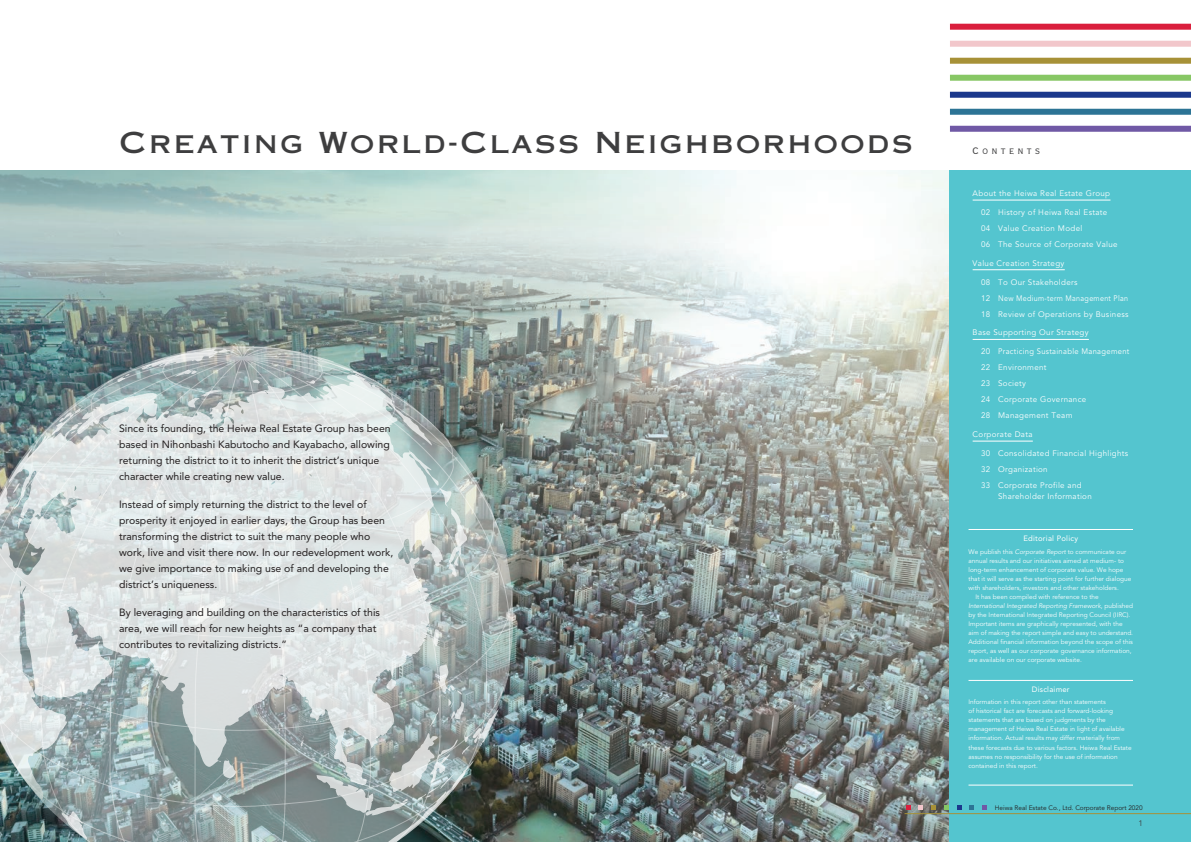
<style>
.page{position:relative;width:1191px;height:842px;background:#fff}
.page>*{position:absolute;margin:0;border:0;box-sizing:border-box;transform-origin:0 0}
.t1{font:29px "Copperplate Gothic Std 31 AB";letter-spacing:.08em;color:#3e3e3f}
.t2{font:12.5px "Copperplate Gothic Std 29 BC";letter-spacing:.25em;color:#3e3e3f}
.t3{font:10.5px/16px "Avenir LT Std";color:#231f20}
.t4{font:8px/16px "Avenir LT Std";letter-spacing:.04em;color:#fff}
.t5{font:8px "Avenir LT Std";color:#3e3e3f}
.t6{font:7.7px "Avenir LT Std";letter-spacing:.03em;color:#fff}
.t7{font:6.5px/9px "Avenir LT Std";color:#fff}
.t8{font:italic 6.5px "Avenir LT Std";color:#fff}
.t9{font:6.5px "Avenir LT Std";color:#231f20}
.s1{font-style:italic}
.s2{font-style:normal}
</style>
<div class="page">
<img style="left:0;top:170px;width:950px;height:672px">
<div style="left:950px;top:170px;width:241px;height:672px;background:#54c5cf"></div>
<svg style="left:0;top:345px;width:513px;height:497px;background:#b4bebe"></svg>
<svg style="left:906px;top:805px;width:4px;height:5px"></svg>
<svg style="left:918px;top:805px;width:5px;height:5px"></svg>
<svg style="left:931px;top:805px;width:4px;height:5px"></svg>
<svg style="left:944px;top:805px;width:4px;height:5px"></svg>
<svg style="left:957px;top:805px;width:4px;height:5px"></svg>
<svg style="left:969px;top:805px;width:5px;height:5px"></svg>
<svg style="left:982px;top:805px;width:4px;height:5px"></svg>
<img style="left:0;top:768px;width:74px;height:74px">
<hr style="left:972px;top:200px;width:138px;height:1px;background:#fff">
<hr style="left:972px;top:269px;width:92px;height:1px;background:#fff">
<hr style="left:972px;top:339px;width:116px;height:1px;background:#fff">
<hr style="left:972px;top:441px;width:60px;height:1px;background:#fff">
<hr style="left:968px;top:529px;width:165px;height:1px;background:#fff">
<hr style="left:968px;top:785px;width:165px;height:1px;background:#fff">
<hr style="left:968px;top:680px;width:165px;height:1px;background:#fff">
<div style="left:950px;top:24px;width:241px;height:6px;background:#da1f3d"></div>
<div style="left:950px;top:41px;width:241px;height:6px;background:#f2c7cb"></div>
<div style="left:950px;top:58px;width:241px;height:6px;background:#a79137"></div>
<div style="left:950px;top:75px;width:241px;height:6px;background:#87c765"></div>
<div style="left:950px;top:92px;width:241px;height:6px;background:#1b388c"></div>
<div style="left:950px;top:109px;width:241px;height:6px;background:#2c7495"></div>
<div style="left:950px;top:126px;width:241px;height:6px;background:#7059a5"></div>
<hr style="left:904px;top:813px;width:287px;height:1px;background:#a79137">
<h1 class="t1" style="left:119px;top:125px;width:795px">Creating World-Class Neighborhoods</h1>
<h3 class="t3" style="left:119px;top:420px;width:273px">Since its founding, the Heiwa Real Estate Group has been based in Nihonbashi Kabutocho and Kayabacho, allowing returning the district to it to inherit the district’s unique character while creating new value.</h3>
<p class="t3" style="left:119px;top:497px;width:276px">Instead of simply returning the district to the level of prosperity it enjoyed in earlier days, the Group has been transforming the district to suit the many people who work, live and visit there now. In our redevelopment work, we give importance to making use of and developing the district’s uniqueness.</p>
<h3 class="t3" style="left:119px;top:604px;width:262px">By leveraging and building on the characteristics of this area, we will reach for new heights as “a company that contributes to revitalizing districts.”</h3>
<h2 class="t2" style="left:972px;top:144px;width:69px">Contents</h2>
<p class="t4" style="left:972px;top:186px;width:139px">About the Heiwa Real Estate Group</p>
<p class="t4" style="left:981px;top:204px;width:138px">02 History of Heiwa Real Estate<br>04 Value Creation Model<br>06 The Source of Corporate Value</p>
<p class="t4" style="left:972px;top:255px;width:93px">Value Creation Strategy</p>
<p class="t4" style="left:981px;top:274px;width:149px">08 To Our Stakeholders<br>12 New Medium-term Management Plan<br>18 Review of Operations by Business</p>
<p class="t4" style="left:972px;top:325px;width:117px">Base Supporting Our Strategy</p>
<p class="t4" style="left:981px;top:344px;width:150px">20 Practicing Sustainable Management<br>22 Environment<br>23 Society<br>24 Corporate Governance<br>28 Management Team</p>
<p class="t4" style="left:972px;top:427px;width:61px">Corporate Data</p>
<p class="t4" style="left:981px;top:445px;width:149px">30 Consolidated Financial Highlights<br>32 Organization<br>33 Corporate Profile and</p>
<p class="t4" style="left:998px;top:488px;width:95px">Shareholder Information</p>
<p class="t6" style="left:1023px;top:534px;width:56px">Editorial Policy</p>
<p class="t7" style="left:968px;top:547px;width:159px">We publish this <span class="s1">Corporate Report</span> to communicate our</p>
<p class="t7" style="left:968px;top:556px;width:157px">annual results and our initiatives aimed at medium- to</p>
<p class="t7" style="left:968px;top:565px;width:156px">long-term enhancement of corporate value. We hope</p>
<p class="t7" style="left:968px;top:574px;width:164px">that it will serve as the starting point for further dialogue</p>
<p class="t7" style="left:968px;top:583px;width:152px">with shareholders, investors and other stakeholders.</p>
<p class="t7" style="left:975px;top:592px;width:125px">It has been compiled with reference to the</p>
<p class="t8" style="left:968px;top:602px;width:166px">International Integrated Reporting Framework<span class="s2">, published</span></p>
<p class="t7" style="left:968px;top:610px;width:163px">by the International Integrated Reporting Council (IIRC).</p>
<p class="t7" style="left:968px;top:619px;width:156px">Important items are graphically represented, with the</p>
<p class="t7" style="left:968px;top:628px;width:166px">aim of making the report simple and easy to understand.</p>
<p class="t7" style="left:968px;top:637px;width:166px">Additional financial information beyond the scope of this</p>
<p class="t7" style="left:968px;top:646px;width:165px">report, as well as our corporate governance information,</p>
<p class="t7" style="left:968px;top:655px;width:115px">are available on our corporate website.</p>
<p class="t6" style="left:1031px;top:685px;width:39px">Disclaimer</p>
<p class="t7" style="left:968px;top:698px;width:165px">Information in this report other than statements<br>of historical fact are forecasts and forward-looking statements that are based on judgments by the management of Heiwa Real Estate in light of available information. Actual results may differ materially from these forecasts due to various factors. Heiwa Real Estate assumes no responsibility for the use of information contained in this report.</p>
<p class="t9" style="left:994px;top:804px;width:149px">Heiwa Real Estate Co., Ltd. Corporate Report 2020</p>
<p class="t5" style="left:1138px;top:818px;width:6px">1</p>
</div>
